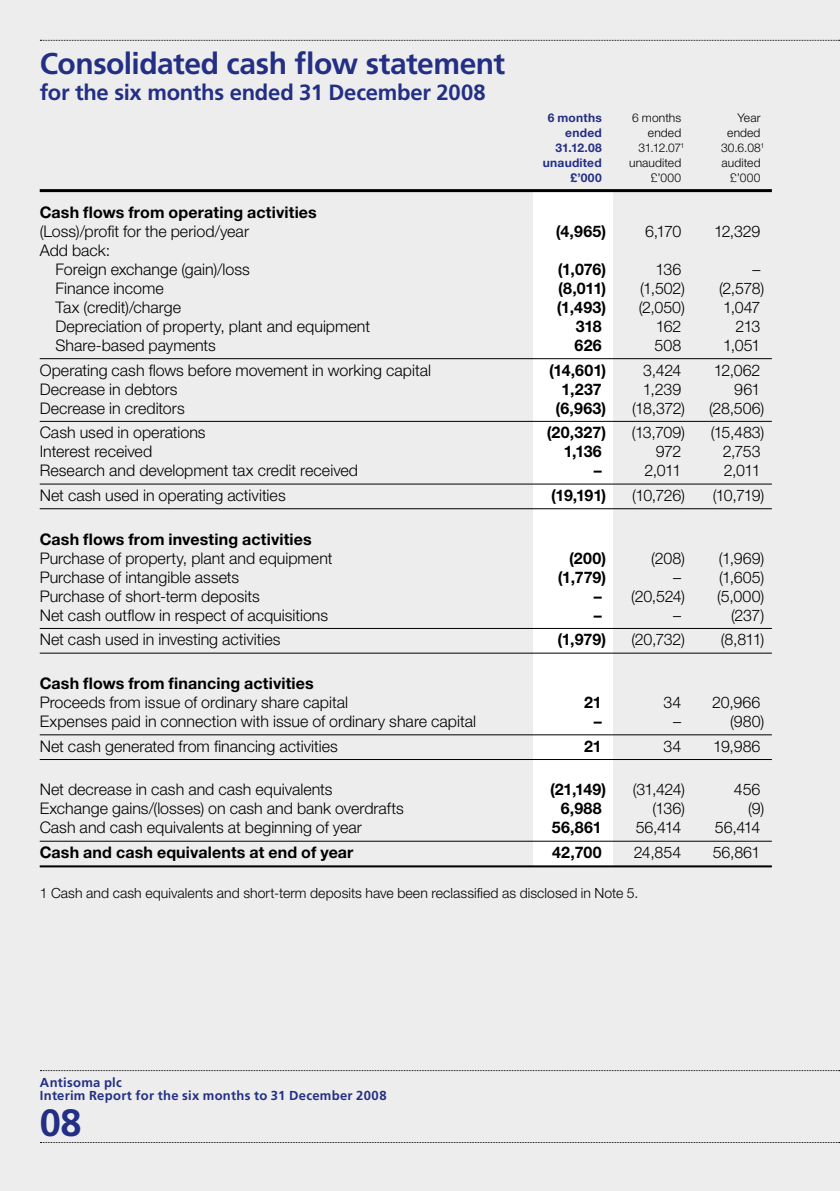
<style>
.page{position:relative;width:840px;height:1191px;background:#fff}
.page>*{position:absolute;margin:0;border:0;box-sizing:border-box;transform-origin:0 0}
.t1{font:700 38px "Frutiger LT Std";color:#232f84}
.t2{font:700 30px "Frutiger LT Std";letter-spacing:-.015em;color:#232f84}
.t3{font:700 22px "Frutiger LT Std";letter-spacing:-.01em;color:#232f84}
.t4{font:300 16px/19px "Helvetica Neue LT Std";color:#000}
.t5{font:700 16px "Helvetica Neue LT Std";letter-spacing:.01em;color:#000}
.t6{font:300 14px "Helvetica Neue LT Std";letter-spacing:.005em;color:#000}
.t7{font:700 13px/13px "Frutiger LT Std";letter-spacing:.02em;color:#232f84}
.t8{font:300 12px "Helvetica Neue LT Std";letter-spacing:.01em;color:#000}
.t9{font:700 12px "Helvetica Neue LT Std";letter-spacing:.02em;color:#232f84}
.s1{font-weight:700}
</style>
<div class="page">
<div style="left:0;top:0;width:839px;height:1191px;background:#ededee"></div>
<div style="left:533px;top:191px;width:79px;height:676px;background:#fff"></div>
<svg style="left:40px;top:40px;width:799px;height:1px"></svg>
<svg style="left:40px;top:1070px;width:799px;height:1px"></svg>
<svg style="left:40px;top:1142px;width:799px;height:1px"></svg>
<hr style="left:40px;top:189px;width:731px;height:3px;background:#000">
<hr style="left:40px;top:358px;width:731px;height:1px;background:#000">
<hr style="left:40px;top:421px;width:731px;height:1px;background:#000">
<hr style="left:40px;top:483px;width:731px;height:1px;background:#000">
<hr style="left:40px;top:508px;width:731px;height:1px;background:#000">
<hr style="left:40px;top:628px;width:731px;height:1px;background:#000">
<hr style="left:40px;top:652px;width:731px;height:1px;background:#000">
<hr style="left:40px;top:734px;width:731px;height:1px;background:#000">
<hr style="left:40px;top:759px;width:731px;height:1px;background:#000">
<hr style="left:40px;top:840px;width:731px;height:1px;background:#000">
<hr style="left:40px;top:865px;width:731px;height:2px;background:#000">
<h2 class="t2" style="left:40px;top:45px;width:466px">Consolidated cash flow statement</h2>
<h3 class="t3" style="left:40px;top:79px;width:447px">for the six months ended 31 December 2008</h3>
<p class="t9" style="left:547px;top:110px;width:55px">6 months</p>
<p class="t8" style="left:632px;top:110px;width:50px">6 months</p>
<p class="t8" style="left:737px;top:110px;width:25px">Year</p>
<p class="t9" style="left:565px;top:125px;width:38px">ended</p>
<p class="t8" style="left:647px;top:125px;width:35px">ended</p>
<p class="t8" style="left:726px;top:125px;width:35px">ended</p>
<p class="t9" style="left:555px;top:140px;width:48px">31.12.08</p>
<p class="t8" style="left:638px;top:140px;width:48px">31.12.07<sup>1</sup></p>
<p class="t8" style="left:720px;top:140px;width:45px">30.6.08<sup>1</sup></p>
<p class="t9" style="left:542px;top:155px;width:60px">unaudited</p>
<p class="t8" style="left:628px;top:155px;width:54px">unaudited</p>
<p class="t8" style="left:721px;top:155px;width:40px">audited</p>
<p class="t9" style="left:570px;top:170px;width:33px">£’000</p>
<p class="t8" style="left:650px;top:170px;width:32px">£’000</p>
<p class="t8" style="left:729px;top:170px;width:32px">£’000</p>
<p class="t5" style="left:40px;top:202px;width:278px">Cash flows from operating activities</p>
<p class="t4" style="left:40px;top:221px;width:211px">(Loss)/profit for the period/year</p>
<p class="t5" style="left:555px;top:221px;width:52px">(4,965)</p>
<p class="t4" style="left:645px;top:221px;width:37px">6,170</p>
<p class="t4" style="left:713px;top:221px;width:48px">12,329</p>
<p class="t4" style="left:55px;top:240px;width:196px;text-indent:-16px">Add back:<br>Foreign exchange (gain)/loss</p>
<p class="t5" style="left:557px;top:259px;width:50px">(1,076)</p>
<p class="t4" style="left:655px;top:259px;width:27px">136</p>
<p class="t4" style="left:752px;top:259px;width:9px">–</p>
<p class="t4" style="left:55px;top:278px;width:110px">Finance income</p>
<p class="t5" style="left:558px;top:278px;width:50px">(8,011)</p>
<p class="t4" style="left:639px;top:278px;width:46px">(1,502)</p>
<p class="t4" style="left:718px;top:278px;width:47px">(2,578)</p>
<p class="t4" style="left:55px;top:297px;width:127px">Tax (credit)/charge</p>
<p class="t5" style="left:556px;top:297px;width:51px">(1,493)</p>
<p class="t4" style="left:638px;top:297px;width:48px">(2,050)</p>
<p class="t4" style="left:722px;top:297px;width:39px">1,047</p>
<p class="t4" style="left:55px;top:316px;width:316px">Depreciation of property, plant and equipment</p>
<p class="t5" style="left:575px;top:316px;width:27px">318</p>
<p class="t4" style="left:655px;top:316px;width:27px">162</p>
<p class="t4" style="left:735px;top:316px;width:26px">213</p>
<p class="t4" style="left:55px;top:335px;width:162px">Share-based payments</p>
<p class="t5" style="left:574px;top:335px;width:29px">626</p>
<p class="t4" style="left:654px;top:335px;width:28px">508</p>
<p class="t4" style="left:722px;top:335px;width:39px">1,051</p>
<p class="t4" style="left:40px;top:360px;width:392px">Operating cash flows before movement in working capital</p>
<p class="t5" style="left:549px;top:360px;width:59px">(14,601)</p>
<p class="t4" style="left:643px;top:360px;width:39px">3,424</p>
<p class="t4" style="left:713px;top:360px;width:48px">12,062</p>
<p class="t4" style="left:40px;top:379px;width:139px">Decrease in debtors</p>
<p class="t5" style="left:561px;top:379px;width:42px">1,237</p>
<p class="t4" style="left:642px;top:379px;width:40px">1,239</p>
<p class="t4" style="left:733px;top:379px;width:28px">961</p>
<p class="t4" style="left:40px;top:398px;width:146px">Decrease in creditors</p>
<p class="t5" style="left:555px;top:398px;width:52px">(6,963)</p>
<p class="t4" style="left:631px;top:398px;width:54px">(18,372)</p>
<p class="t4" style="left:708px;top:398px;width:57px">(28,506)</p>
<p class="t4" style="left:40px;top:423px;width:167px">Cash used in operations</p>
<p class="t5" style="left:546px;top:423px;width:61px">(20,327)</p>
<p class="t4" style="left:631px;top:423px;width:55px">(13,709)</p>
<p class="t4" style="left:710px;top:423px;width:55px">(15,483)</p>
<p class="t4" style="left:40px;top:442px;width:114px">Interest received</p>
<p class="t5" style="left:563px;top:442px;width:40px">1,136</p>
<p class="t4" style="left:655px;top:442px;width:27px">972</p>
<p class="t4" style="left:722px;top:442px;width:39px">2,753</p>
<p class="t4" style="left:40px;top:461px;width:320px">Research and development tax credit received</p>
<p class="t5" style="left:593px;top:461px;width:9px">–</p>
<p class="t4" style="left:644px;top:461px;width:38px">2,011</p>
<p class="t4" style="left:723px;top:461px;width:38px">2,011</p>
<p class="t4" style="left:40px;top:485px;width:247px">Net cash used in operating activities</p>
<p class="t5" style="left:551px;top:485px;width:57px">(19,191)</p>
<p class="t4" style="left:632px;top:485px;width:54px">(10,726)</p>
<p class="t4" style="left:712px;top:485px;width:53px">(10,719)</p>
<p class="t5" style="left:40px;top:529px;width:273px">Cash flows from investing activities</p>
<p class="t4" style="left:40px;top:548px;width:294px">Purchase of property, plant and equipment</p>
<p class="t5" style="left:569px;top:548px;width:39px">(200)</p>
<p class="t4" style="left:651px;top:548px;width:35px">(208)</p>
<p class="t4" style="left:718px;top:548px;width:47px">(1,969)</p>
<p class="t4" style="left:40px;top:567px;width:201px">Purchase of intangible assets</p>
<p class="t5" style="left:557px;top:567px;width:50px">(1,779)</p>
<p class="t4" style="left:673px;top:567px;width:93px">– (1,605)</p>
<p class="t4" style="left:40px;top:586px;width:221px">Purchase of short-term deposits</p>
<p class="t4" style="left:593px;top:586px;width:93px"><span class="s1">–</span> (20,524)</p>
<p class="t4" style="left:716px;top:586px;width:49px">(5,000)</p>
<p class="t4" style="left:40px;top:605px;width:290px">Net cash outflow in respect of acquisitions</p>
<p class="t5" style="left:593px;top:605px;width:9px">–</p>
<p class="t4" style="left:673px;top:605px;width:9px">–</p>
<p class="t4" style="left:730px;top:605px;width:35px">(237)</p>
<p class="t4" style="left:40px;top:630px;width:242px">Net cash used in investing activities</p>
<p class="t5" style="left:557px;top:630px;width:50px">(1,979)</p>
<p class="t4" style="left:631px;top:630px;width:55px">(20,732)</p>
<p class="t4" style="left:720px;top:630px;width:45px">(8,811)</p>
<p class="t5" style="left:40px;top:673px;width:275px">Cash flows from financing activities</p>
<p class="t4" style="left:40px;top:692px;width:310px">Proceeds from issue of ordinary share capital</p>
<p class="t5" style="left:584px;top:692px;width:19px">21</p>
<p class="t4" style="left:663px;top:692px;width:19px">34</p>
<p class="t4" style="left:711px;top:692px;width:50px">20,966</p>
<p class="t4" style="left:40px;top:711px;width:438px">Expenses paid in connection with issue of ordinary share capital</p>
<p class="t5" style="left:593px;top:711px;width:9px">–</p>
<p class="t4" style="left:673px;top:711px;width:9px">–</p>
<p class="t4" style="left:729px;top:711px;width:36px">(980)</p>
<p class="t4" style="left:40px;top:736px;width:299px">Net cash generated from financing activities</p>
<p class="t5" style="left:583px;top:736px;width:19px">21</p>
<p class="t4" style="left:663px;top:736px;width:19px">34</p>
<p class="t4" style="left:712px;top:736px;width:49px">19,986</p>
<p class="t4" style="left:40px;top:780px;width:294px">Net decrease in cash and cash equivalents</p>
<p class="t5" style="left:550px;top:780px;width:58px">(21,149)</p>
<p class="t4" style="left:632px;top:780px;width:54px">(31,424)</p>
<p class="t4" style="left:733px;top:780px;width:28px">456</p>
<p class="t4" style="left:40px;top:799px;width:365px">Exchange gains/(losses) on cash and bank overdrafts</p>
<p class="t5" style="left:560px;top:799px;width:43px">6,988</p>
<p class="t4" style="left:652px;top:799px;width:34px">(136)</p>
<p class="t4" style="left:747px;top:799px;width:18px">(9)</p>
<p class="t4" style="left:40px;top:818px;width:323px">Cash and cash equivalents at beginning of year</p>
<p class="t5" style="left:551px;top:818px;width:51px">56,861</p>
<p class="t4" style="left:635px;top:818px;width:47px">56,414</p>
<p class="t4" style="left:714px;top:818px;width:47px">56,414</p>
<p class="t5" style="left:40px;top:842px;width:315px">Cash and cash equivalents at end of year</p>
<p class="t5" style="left:552px;top:842px;width:51px">42,700</p>
<p class="t4" style="left:633px;top:842px;width:49px">24,854</p>
<p class="t4" style="left:712px;top:842px;width:49px">56,861</p>
<p class="t6" style="left:40px;top:884px;width:599px">1 Cash and cash equivalents and short-term deposits have been reclassified as disclosed in Note 5.</p>
<p class="t7" style="left:40px;top:1075px;width:348px">Antisoma plc<br>Interim Report for the six months to 31 December 2008</p>
<h1 class="t1" style="left:40px;top:1100px;width:43px">08</h1>
</div>
